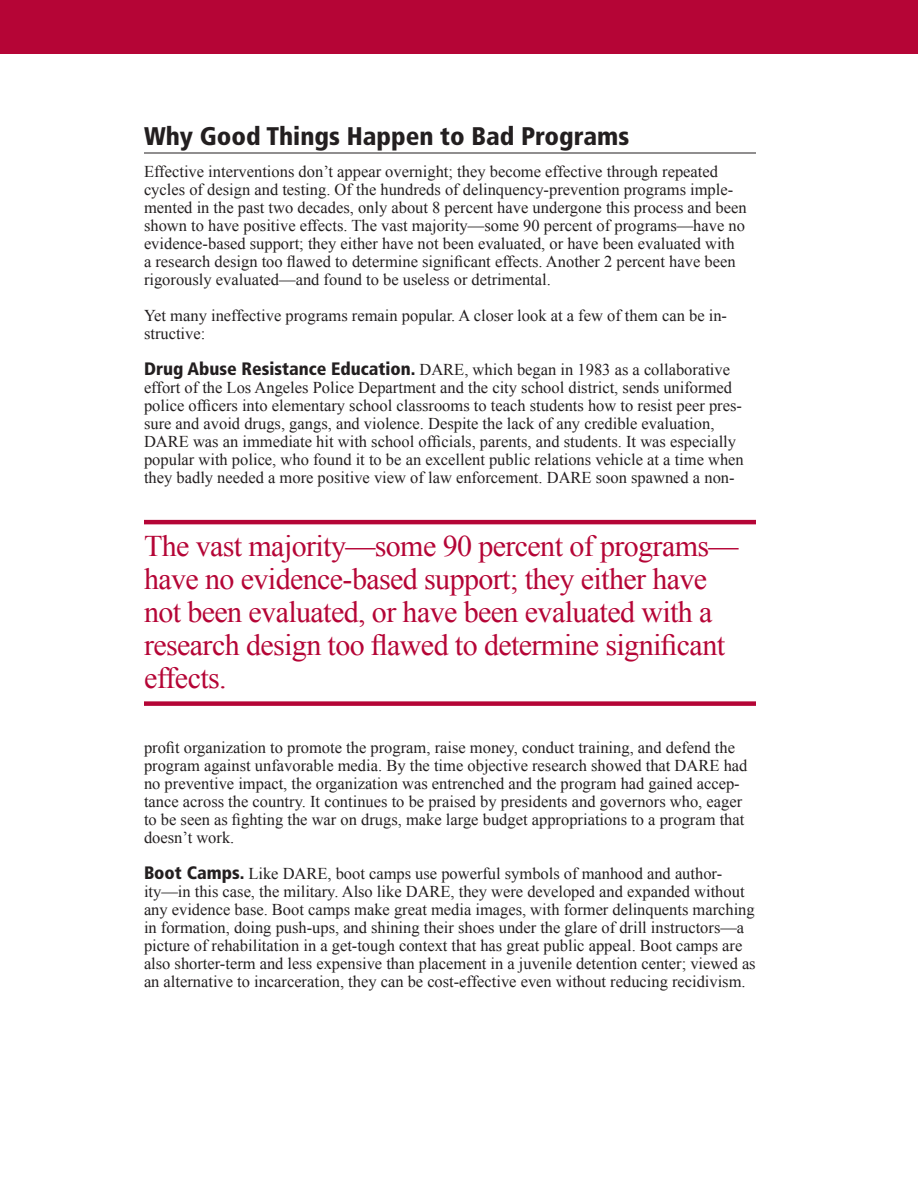
<style>
.page{position:relative;width:918px;height:1188px;background:#fff}
.page>*{position:absolute;margin:0;border:0;box-sizing:border-box;transform-origin:0 0}
.t1{font:30px/33px "Times New Roman";letter-spacing:-.02em;color:#b50536}
.t2{font:900 condensed 25.5px "Frutiger";color:#231f20}
.t3{font:16.5px/18px "Times New Roman";color:#231f20}
.s1{font-family:"Frutiger";font-weight:900;font-stretch:condensed;font-size:18px}
</style>
<div class="page">
<hr style="left:144px;top:153px;width:612px;height:1px;background:#231f20">
<div style="left:0;top:0;width:918px;height:54px;background:#b50536"></div>
<hr style="left:144px;top:520px;width:612px;height:4px;background:#b50536">
<div style="left:144px;top:701px;width:612px;height:5px;background:#b50536"></div>
<h2 class="t2" style="left:144px;top:121px;width:487px">Why Good Things Happen to Bad Programs</h2>
<p class="t3" style="left:144px;top:162px;width:604px">Effective interventions don’t appear overnight; they become effective through repeated cycles of design and testing. Of the hundreds of delinquency-prevention programs imple&shy;mented in the past two decades, only about 8 percent have undergone this process and been shown to have positive effects. The vast majority—some 90 percent of programs—have no evidence-based support; they either have not been evaluated, or have been evaluated with<br>a research design too flawed to determine significant effects. Another 2 percent have been rigorously evaluated—and found to be useless or detrimental.</p>
<p class="t3" style="left:144px;top:306px;width:585px">Yet many ineffective programs remain popular. A closer look at a few of them can be in&shy;structive:</p>
<p class="t3" style="left:144px;top:360px;width:601px"><span class="s1">Drug Abuse Resistance Education.</span> DARE, which began in 1983 as a collaborative effort of the Los Angeles Police Department and the city school district, sends uniformed police officers into elementary school classrooms to teach students how to resist peer pres&shy;sure and avoid drugs, gangs, and violence. Despite the lack of any credible evaluation, DARE was an immediate hit with school officials, parents, and students. It was especially popular with police, who found it to be an excellent public relations vehicle at a time when they badly needed a more positive view of law enforcement. DARE soon spawned a non-</p>
<h1 class="t1" style="left:144px;top:529px;width:596px">The vast majority—some 90 percent of programs— have no evidence-based support; they either have not been evaluated, or have been evaluated with a research design too flawed to determine significant effects.</h1>
<p class="t3" style="left:144px;top:738px;width:605px">profit organization to promote the program, raise money, conduct training, and defend the program against unfavorable media. By the time objective research showed that DARE had no preventive impact, the organization was entrenched and the program had gained accep&shy;tance across the country. It continues to be praised by presidents and governors who, eager to be seen as fighting the war on drugs, make large budget appropriations to a program that doesn’t work.</p>
<p class="t3" style="left:144px;top:864px;width:613px"><span class="s1">Boot Camps.</span> Like DARE, boot camps use powerful symbols of manhood and author&shy;ity—in this case, the military. Also like DARE, they were developed and expanded without any evidence base. Boot camps make great media images, with former delinquents marching in formation, doing push-ups, and shining their shoes under the glare of drill instructors—a picture of rehabilitation in a get-tough context that has great public appeal. Boot camps are also shorter-term and less expensive than placement in a juvenile detention center; viewed as an alternative to incarceration, they can be cost-effective even without reducing recidivism.</p>
</div>
